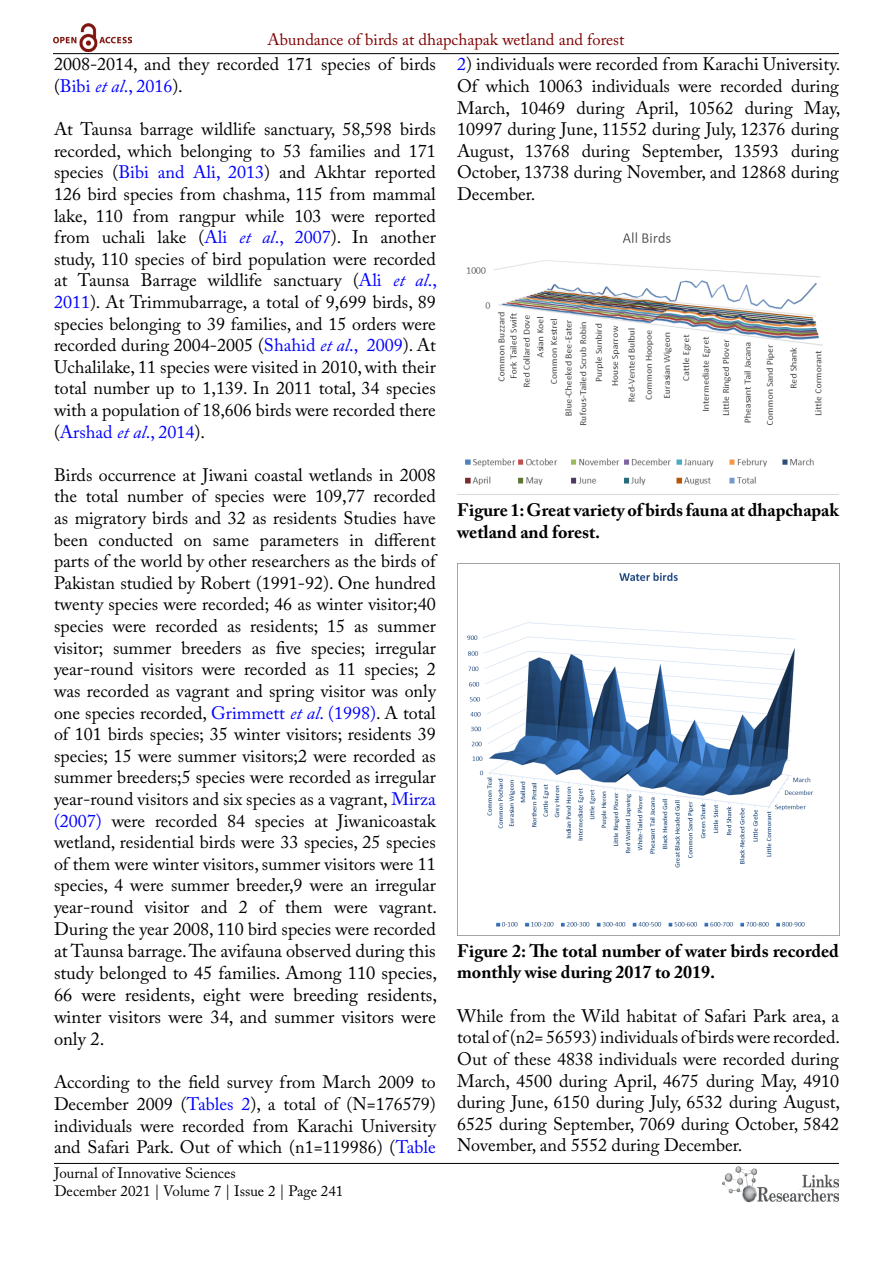
<style>
.page{position:relative;width:893px;height:1263px;background:#fff}
.page>*{position:absolute;margin:0;border:0;box-sizing:border-box;transform-origin:0 0}
.t1{font:18.45px/22.2px "Adobe Caslon Pro";color:#000;text-align:justify}
.t2{font:18px/21.6px "Adobe Caslon Pro";color:#000;text-align:justify}
.t3{font:700 18px/21.6px "Adobe Caslon Pro";color:#000}
.t4{font:16.5px "Adobe Caslon Pro";color:#800000}
.t5{font:15px/18px "Adobe Caslon Pro";color:#000}
.s1{color:#00f}
.s2{font-style:italic;color:#00f}
</style>
<div class="page">
<hr style="left:53px;top:53px;width:786px;height:1px;background:#000">
<hr style="left:54px;top:1163px;width:785px;height:1px;background:#000">
<img style="left:722px;top:1166px;width:117px;height:37px">
<img style="left:53px;top:24px;width:78px;height:27px">
<img style="left:457px;top:232px;width:382px;height:263px">
<img style="left:457px;top:563px;width:382px;height:372px">
<p class="t4" style="left:268px;top:29px;width:358px">Abundance of birds at dhapchapak wetland and forest</p>
<p class="t2" style="left:54px;top:53px;width:383px">2008-2014, and they recorded 171 species of birds (<span class="s1">Bibi</span> <span class="s2">et al</span><span class="s1">., 2016</span>).</p>
<p class="t2" style="left:54px;top:118px;width:385px">At Taunsa barrage wildlife sanctuary, 58,598 birds recorded, which belonging to 53 families and 171 species (<span class="s1">Bibi and Ali, 2013</span>) and Akhtar reported 126 bird species from chashma, 115 from mammal lake, 110 from rangpur while 103 were reported from uchali lake (<span class="s1">Ali</span> <span class="s2">et al</span><span class="s1">., 2007</span>). In another study, 110 species of bird population were recorded at Taunsa Barrage wildlife sanctuary (<span class="s1">Ali</span> <span class="s2">et al</span><span class="s1">., 2011</span>). At Trimmubarrage, a total of 9,699 birds, 89 species belonging to 39 families, and 15 orders were recorded during 2004-2005 (<span class="s1">Shahid</span> <span class="s2">et al</span><span class="s1">., 2009</span>). At Uchalilake, 11 species were visited in 2010, with their total number up to 1,139. In 2011 total, 34 species with a population of 18,606 birds were recorded there (<span class="s1">Arshad</span> <span class="s2">et al</span><span class="s1">., 2014</span>).</p>
<p class="t2" style="left:54px;top:464px;width:385px">Birds occurrence at Jiwani coastal wetlands in 2008 the total number of species were 109,77 recorded as migratory birds and 32 as residents Studies have been conducted on same parameters in different parts of the world by other researchers as the birds of Pakistan studied by Robert (1991-92). One hundred twenty species were recorded; 46 as winter visitor;40 species were recorded as residents; 15 as summer visitor; summer breeders as five species; irregular year-round visitors were recorded as 11 species; 2 was recorded as vagrant and spring visitor was only one species recorded, <span class="s1">Grimmett</span> <span class="s2">et al</span><span class="s1">. (1998)</span>. A total of 101 birds species; 35 winter visitors; residents 39 species; 15 were summer visitors;2 were recorded as summer breeders;5 species were recorded as irregular year-round visitors and six species as a vagrant, <span class="s1">Mirza (2007)</span> were recorded 84 species at Jiwanicoastak wetland, residential birds were 33 species, 25 species of them were winter visitors, summer visitors were 11 species, 4 were summer breeder,9 were an irregular year-round visitor and 2 of them were vagrant.<br>During the year 2008, 110 bird species were recorded</p>
<p class="t1" style="left:54px;top:939px;width:385px">at Taunsa barrage. The avifauna observed during this study belonged to 45 families. Among 110 species, 66 were residents, eight were breeding residents, winter visitors were 34, and summer visitors were only 2.</p>
<p class="t2" style="left:54px;top:1071px;width:383px">According to the field survey from March 2009 to December 2009 (<span class="s1">Tables 2</span>), a total of (N=176579) individuals were recorded from Karachi University and Safari Park. Out of which (n1=119986) (<span class="s1">Table</span></p>
<p class="t5" style="left:54px;top:1164px;width:291px">Journal of Innovative Sciences<br>December 2021 | Volume 7 | Issue 2 | Page 241</p>
<p class="t2" style="left:457px;top:53px;width:385px"><span class="s1">2</span>) individuals were recorded from Karachi University.<br>Of which 10063 individuals were recorded during March, 10469 during April, 10562 during May, 10997 during June, 11552 during July, 12376 during August, 13768 during September, 13593 during October, 13738 during November, and 12868 during December.</p>
<p class="t3" style="left:457px;top:499px;width:383px">Figure 1: Great variety of birds fauna at dhapchapak wetland and forest.</p>
<p class="t3" style="left:457px;top:940px;width:383px">Figure 2: The total number of water birds recorded monthly wise during 2017 to 2019.</p>
<p class="t2" style="left:457px;top:1005px;width:385px">While from the Wild habitat of Safari Park area, a total of (n2= 56593) individuals of birds were recorded.<br>Out of these 4838 individuals were recorded during March, 4500 during April, 4675 during May, 4910 during June, 6150 during July, 6532 during August, 6525 during September, 7069 during October, 5842<br>November, and 5552 during December.</p>
</div>
